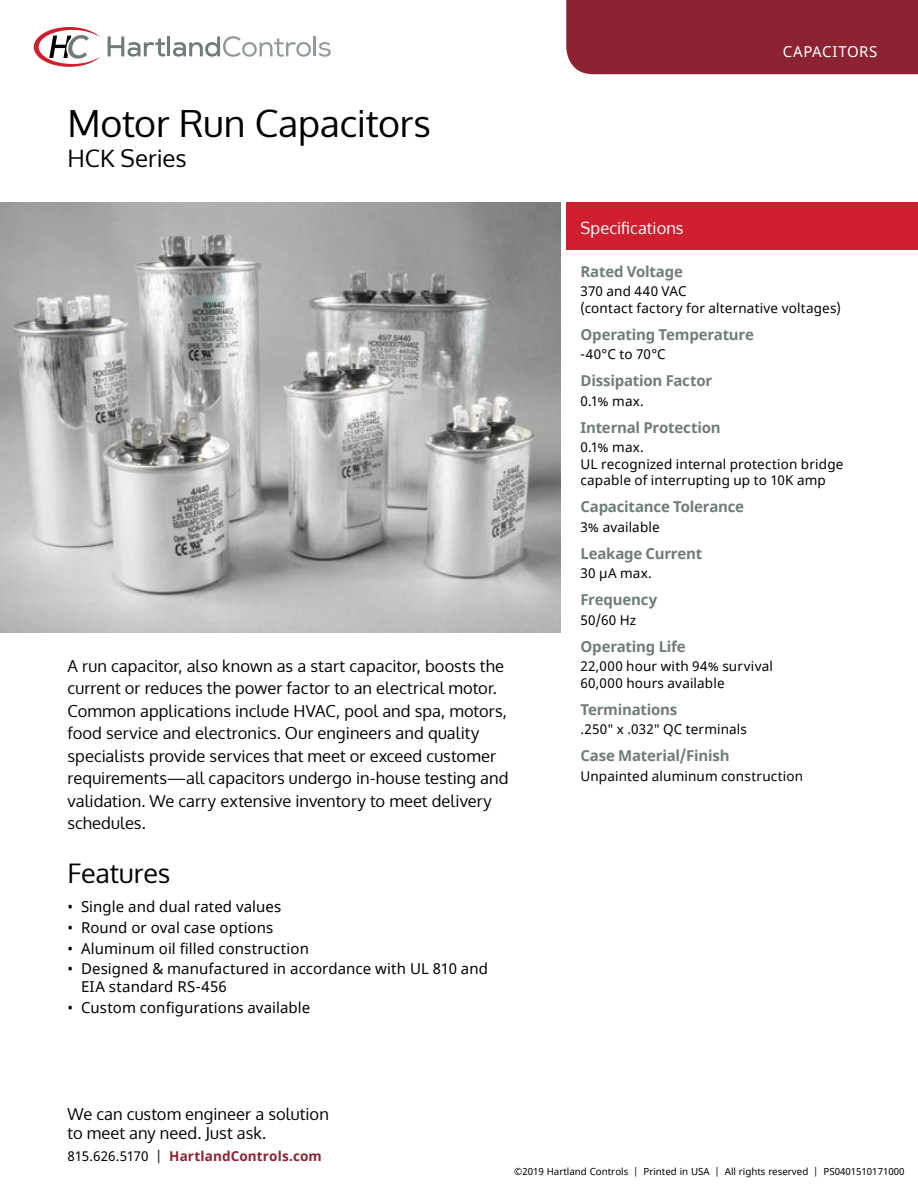
<style>
.page{position:relative;width:918px;height:1188px;background:#fff}
.page>*{position:absolute;margin:0;border:0;box-sizing:border-box;transform-origin:0 0}
.t1{font:37.5px "Oxygen";letter-spacing:-.005em;color:#000}
.t2{font:27px "Oxygen";letter-spacing:-.005em;color:#000}
.t3{font:24px "Oxygen";color:#000}
.t4{font:16.5px/22.5px "Oxygen";letter-spacing:.005em;color:#000}
.t5{font:16.5px "Oxygen";color:#fff}
.t6{font:15px/18px "Noto Sans";letter-spacing:.005em;color:#000}
.t7{font:700 15px "Noto Sans";letter-spacing:-.015em;color:#707c7c}
.t8{font:15px "Noto Sans";letter-spacing:.04em;color:#fff}
.t9{font:13.5px/16.5px "Noto Sans";letter-spacing:.01em;color:#000}
.t10{font:700 13.5px "Noto Sans";letter-spacing:.01em;color:#8c2332}
.t11{font:9.75px "Noto Sans";color:#000}
.s1{font-weight:400;color:#000}
</style>
<div class="page">
<img style="left:0;top:202px;width:560px;height:431px">
<div style="left:566px;top:0;width:352px;height:74px;background:#8c2332"></div>
<div style="left:566px;top:202px;width:352px;height:48px;background:#d0202f"></div>
<svg style="left:108px;top:36px;width:223px;height:21px"></svg>
<svg style="left:34px;top:27px;width:67px;height:40px"></svg>
<h1 class="t1" style="left:68px;top:98px;width:365px">Motor Run Capacitors</h1>
<h3 class="t3" style="left:68px;top:142px;width:121px">HCK Series</h3>
<p class="t4" style="left:68px;top:655px;width:443px">A run capacitor, also known as a start capacitor, boosts the current or reduces the power factor to an electrical motor.<br>Common applications include HVAC, pool and spa, motors, food service and electronics. Our engineers and quality specialists provide services that meet or exceed customer requirements—all capacitors undergo in-house testing and validation. We carry extensive inventory to meet delivery schedules.</p>
<h2 class="t2" style="left:68px;top:855px;width:104px">Features</h2>
<p class="t6" style="left:68px;top:898px;width:215px">• Single and dual rated values</p>
<p class="t6" style="left:68px;top:919px;width:207px">• Round or oval case options</p>
<p class="t6" style="left:68px;top:940px;width:243px">• Aluminum oil filled construction</p>
<p class="t6" style="left:81px;top:960px;width:409px;text-indent:-14px">• Designed &amp; manufactured in accordance with UL 810 and<br>EIA standard RS-456</p>
<p class="t6" style="left:68px;top:999px;width:244px">• Custom configurations available</p>
<p class="t5" style="left:580px;top:216px;width:105px">Specifications</p>
<p class="t8" style="left:783px;top:41px;width:96px">CAPACITORS</p>
<p class="t7" style="left:581px;top:261px;width:104px">Rated Voltage</p>
<p class="t9" style="left:580px;top:283px;width:262px">370 and 440 VAC<br>(contact factory for alternative voltages)</p>
<p class="t7" style="left:580px;top:324px;width:175px">Operating Temperature</p>
<p class="t9" style="left:580px;top:346px;width:87px">-40°C to 70°C</p>
<p class="t7" style="left:580px;top:370px;width:133px">Dissipation Factor</p>
<p class="t9" style="left:580px;top:393px;width:65px">0.1% max.</p>
<p class="t7" style="left:580px;top:417px;width:142px">Internal Protection</p>
<p class="t9" style="left:580px;top:439px;width:264px">0.1% max.<br>UL recognized internal protection bridge capable of interrupting up to 10K amp</p>
<p class="t7" style="left:580px;top:496px;width:165px">Capacitance Tolerance</p>
<p class="t9" style="left:580px;top:519px;width:81px">3% available</p>
<p class="t7" style="left:580px;top:543px;width:123px">Leakage Current</p>
<p class="t9" style="left:580px;top:565px;width:73px">30 µA max.</p>
<p class="t7" style="left:580px;top:589px;width:78px">Frequency</p>
<p class="t9" style="left:580px;top:612px;width:57px">50/60 Hz</p>
<p class="t7" style="left:580px;top:636px;width:107px">Operating Life</p>
<p class="t9" style="left:580px;top:658px;width:194px">22,000 hour with 94% survival<br>60,000 hours available</p>
<p class="t7" style="left:580px;top:699px;width:98px">Terminations</p>
<p class="t9" style="left:580px;top:721px;width:168px">.250″ x .032″ QC terminals</p>
<p class="t7" style="left:580px;top:745px;width:151px">Case Material/Finish</p>
<p class="t9" style="left:580px;top:768px;width:224px">Unpainted aluminum construction</p>
<p class="t4" style="left:68px;top:1104px;width:263px;line-height:19.5px">We can custom engineer a solution to meet any need. Just ask.</p>
<p class="t10" style="left:68px;top:1147px;width:256px"><span class="s1">815.626.5170 |</span> HartlandControls.com</p>
<p class="t11" style="left:514px;top:1164px;width:392px">©2019 Hartland Controls | Printed in USA | All rights reserved | PS0401510171000</p>
</div>
